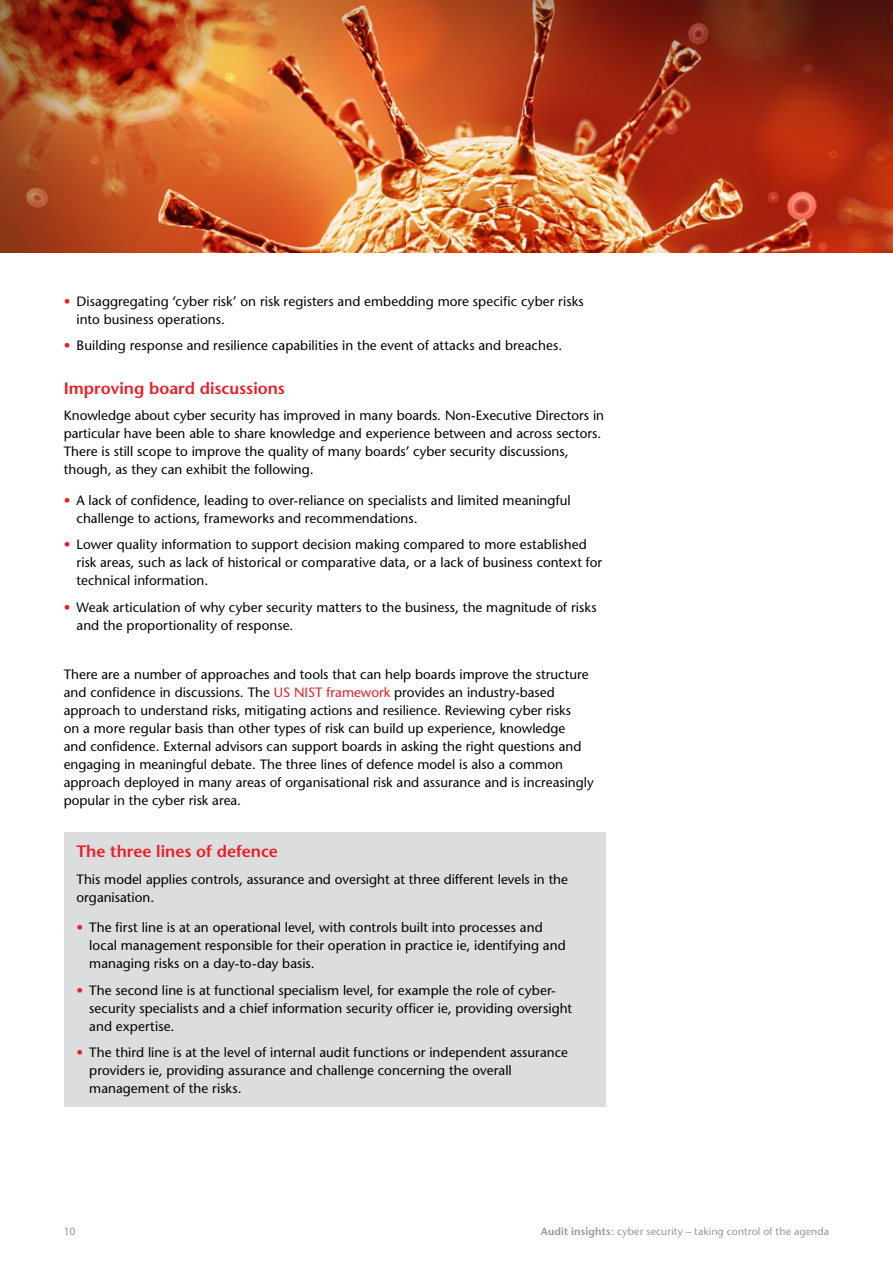
<style>
.page{position:relative;width:893px;height:1263px;background:#fff}
.page>*{position:absolute;margin:0;border:0;box-sizing:border-box;transform-origin:0 0}
.Subhead_red_11pt{font:600 16.5px "Stone Sans";color:#ed1d24}
.Simon_bullets{font:13.5px/18px "Stone Sans";letter-spacing:.005em;color:#000}
.Pa2{font:13.5px/18px "Stone Sans";color:#000}
.Running_Footers{font:10.5px "Stone Sans";letter-spacing:.015em;color:#939598}
.s1{font-weight:600;color:#ed1d24}
.s2{color:#ed1d24}
.s3{font-weight:600}
</style>
<div class="page">
<div style="left:64px;top:832px;width:542px;height:274px;background:#dcddde"></div>
<img style="left:0;top:0;width:893px;height:253px">
<p class="Simon_bullets" style="left:77px;top:292px;width:509px;text-indent:-13px"><span class="s1">•</span> Disaggregating ‘cyber risk’ on risk registers and embedding more specific cyber risks into business operations.</p>
<p class="Simon_bullets" style="left:64px;top:336px;width:500px"><span class="s1">•</span> Building response and resilience capabilities in the event of attacks and breaches.</p>
<p class="Subhead_red_11pt" style="left:64px;top:378px;width:223px">Improving board discussions</p>
<p class="Pa2" style="left:64px;top:406px;width:542px">Knowledge about cyber security has improved in many boards. Non-Executive Directors in particular have been able to share knowledge and experience between and across sectors.<br>There is still scope to improve the quality of many boards’ cyber security discussions, though, as they can exhibit the following.</p>
<p class="Simon_bullets" style="left:77px;top:491px;width:496px;text-indent:-13px"><span class="s1">•</span> A lack of confidence, leading to over-reliance on specialists and limited meaningful challenge to actions, frameworks and recommendations.</p>
<p class="Simon_bullets" style="left:77px;top:536px;width:527px;text-indent:-13px"><span class="s1">•</span> Lower quality information to support decision making compared to more established risk areas, such as lack of historical or comparative data, or a lack of business context for technical information.</p>
<p class="Simon_bullets" style="left:77px;top:598px;width:522px;text-indent:-13px"><span class="s1">•</span> Weak articulation of why cyber security matters to the business, the magnitude of risks and the proportionality of response.</p>
<p class="Pa2" style="left:64px;top:665px;width:531px">There are a number of approaches and tools that can help boards improve the structure and confidence in discussions. The <span class="s2">US NIST framework</span> provides an industry-based approach to understand risks, mitigating actions and resilience. Reviewing cyber risks<br>on a more regular basis than other types of risk can build up experience, knowledge<br>and confidence. External advisors can support boards in asking the right questions and engaging in meaningful debate. The three lines of defence model is also a common approach deployed in many areas of organisational risk and assurance and is increasingly popular in the cyber risk area.</p>
<p class="Subhead_red_11pt" style="left:77px;top:841px;width:203px">The three lines of defence</p>
<p class="Pa2" style="left:77px;top:870px;width:493px">This model applies controls, assurance and oversight at three different levels in the organisation.</p>
<p class="Simon_bullets" style="left:89px;top:919px;width:478px;text-indent:-13px"><span class="s1">•</span> The first line is at an operational level, with controls built into processes and local management responsible for their operation in practice ie, identifying and managing risks on a day-to-day basis.</p>
<p class="Simon_bullets" style="left:89px;top:981px;width:484px;text-indent:-13px"><span class="s1">•</span> The second line is at functional specialism level, for example the role of cyber&shy;security specialists and a chief information security officer ie, providing oversight and expertise.</p>
<p class="Simon_bullets" style="left:89px;top:1044px;width:480px;text-indent:-13px"><span class="s1">•</span> The third line is at the level of internal audit functions or independent assurance providers ie, providing assurance and challenge concerning the overall management of the risks.</p>
<p class="Running_Footers" style="left:64px;top:1225px;width:13px">10</p>
<p class="Running_Footers" style="left:541px;top:1225px;width:290px"><span class="s3">Audit insights</span>: cyber security – taking control of the agenda</p>
</div>
